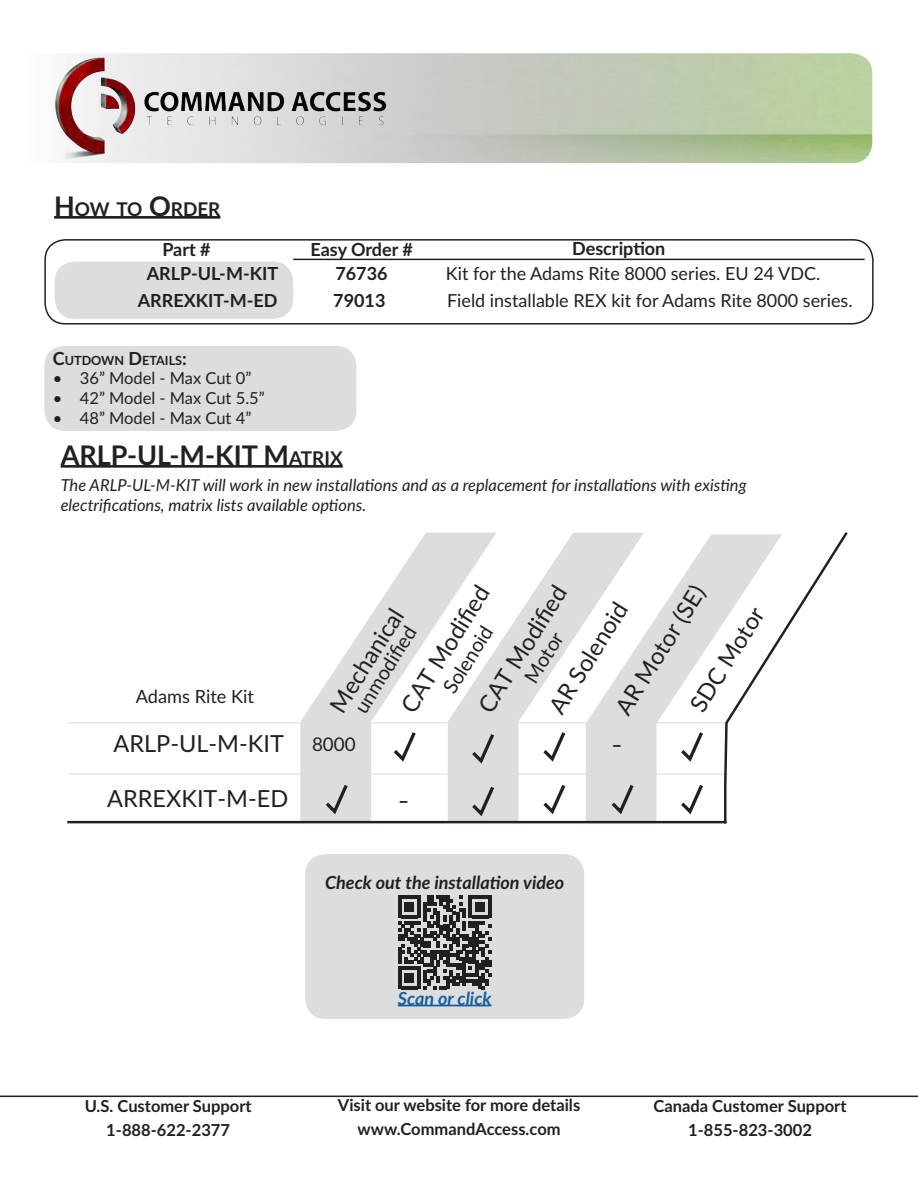
<style>
.page{position:relative;width:918px;height:1188px;background:#fff}
.page>*{position:absolute;margin:0;border:0;box-sizing:border-box;transform-origin:0 0}
.t1{font:700 27px "Lato";color:#231f20}
.t2{font:23.55px "Lato";color:#231f20}
.t3{font:19.8px "Lato";color:#231f20}
.t4{font:700 18.9px "Lato";color:#231f20}
.t5{font:18.15px "Lato";color:#231f20}
.t6{font:18px "Lato";color:#231f20}
.t7{font:700 18px "Lato";color:#231f20}
.t8{font:italic 700 18px "Lato";color:#231f20}
.t9{font:italic 700 18px "Lato";color:#175d9e}
.t10{font:italic 16.5px/19.8px "Lato";color:#231f20}
.t11{font:700 16.5px/24px "Lato";color:#231f20;text-align:center}
.t12{font:16.5px "Lato";color:#231f20}
.t13{font:700 12.6px "Lato";color:#231f20}
.s1{font-size:27px}
.s2{font-size:18px}
.s3{font-size:18.9px}
</style>
<div class="page">
<img style="left:412px;top:53px;width:460px;height:110px">
<img style="left:55px;top:53px;width:357px;height:110px">
<hr style="left:0;top:1096px;width:918px;height:1px;background:#231f20">
<div style="left:305px;top:854px;width:279px;height:165px;background:#dcdddf;border-radius:20px"></div>
<svg style="left:300px;top:533px;width:148px;height:288px"></svg>
<svg style="left:448px;top:533px;width:196px;height:288px"></svg>
<svg style="left:586px;top:534px;width:137px;height:287px;fill:#dcdddf"></svg>
<hr style="left:67px;top:722px;width:659px;height:1px;background:#dcdddf">
<hr style="left:67px;top:821px;width:659px;height:2px;background:#231f20">
<hr style="left:69px;top:774px;width:659px;height:1px;background:#dcdddf">
<svg style="left:723px;top:532px;width:125px;height:292px"></svg>
<svg style="left:678px;top:729px;width:28px;height:36px"></svg>
<svg style="left:322px;top:781px;width:29px;height:36px"></svg>
<svg style="left:390px;top:729px;width:29px;height:36px"></svg>
<svg style="left:540px;top:729px;width:28px;height:36px"></svg>
<svg style="left:678px;top:781px;width:28px;height:36px"></svg>
<svg style="left:540px;top:781px;width:28px;height:36px"></svg>
<svg style="left:608px;top:781px;width:28px;height:36px"></svg>
<svg style="left:469px;top:730px;width:28px;height:37px"></svg>
<svg style="left:469px;top:783px;width:28px;height:36px"></svg>
<div style="left:55px;top:262px;width:238px;height:57px;background:#dcdddf;border-radius:20px"></div>
<hr style="left:293px;top:259px;width:572px;height:1px;background:#231f20">
<div style="left:44px;top:239px;width:830px;height:86px;border:2px solid #231f20;border-radius:20px"></div>
<hr style="left:61px;top:465px;width:282px;height:3px;background:#231f20">
<hr style="left:54px;top:216px;width:166px;height:3px;background:#231f20">
<hr style="left:398px;top:1005px;width:94px;height:1px;background:#175d9e">
<div style="left:44px;top:346px;width:312px;height:85px;background:#dcdddf;border-radius:20px"></div>
<svg style="left:398px;top:896px;width:93px;height:93px"></svg>
<svg style="left:613px;top:745px;width:8px;height:2px"></svg>
<svg style="left:400px;top:801px;width:8px;height:2px"></svg>
<p class="t4" style="left:54px;top:195px;width:168px"><span class="s1">H</span> OW TO <span class="s1">O</span>RDER</p>
<p class="t7" style="left:311px;top:236px;width:104px">Easy Order #</p>
<p class="t7" style="left:572px;top:235px;width:95px">Description</p>
<p class="t6" style="left:446px;top:261px;width:376px">Kit for the Adams Rite 8000 series. EU 24 VDC.</p>
<p class="t7" style="left:162px;top:236px;width:50px">Part #</p>
<p class="t7" style="left:138px;top:288px;width:141px">ARREXKIT-M-ED</p>
<p class="t7" style="left:333px;top:288px;width:54px">79013</p>
<p class="t6" style="left:447px;top:288px;width:407px">Field installable REX kit for Adams Rite 8000 series.</p>
<p class="t7" style="left:147px;top:260px;width:133px">ARLP-UL-M-KIT</p>
<p class="t7" style="left:335px;top:260px;width:54px">76736</p>
<p class="t13" style="left:53px;top:351px;width:135px"><span class="s2">C</span>UTDOWN <span class="s2">D</span> ETAILS<span class="s2">:</span></p>
<p class="t12" style="left:53px;top:367px;width:200px">• 36” Model - Max Cut 0”</p>
<p class="t12" style="left:53px;top:386px;width:213px">• 42” Model - Max Cut 5.5”</p>
<p class="t12" style="left:53px;top:406px;width:200px">• 48” Model - Max Cut 4”</p>
<p class="t1" style="left:61px;top:435px;width:18px">ARLP</p>
<p class="t1" style="left:127px;top:435px;width:103px">-UL-M-KIT</p>
<p class="t4" style="left:264px;top:444px;width:81px"><span class="s1">M</span>ATRIX</p>
<p class="t10" style="left:61px;top:475px;width:687px">The ARLP-UL-M-KIT will work in new installations and as a replacement for installations with existing electrifications, matrix lists available options.</p>
<p class="t5" style="left:136px;top:684px;width:120px">Adams Rite Kit</p>
<p class="t2" style="left:607px;top:703px;width:149px;rotate:-58deg">AR Motor (SE)</p>
<p class="t2" style="left:470px;top:701px;width:146px;rotate:-58deg">CAT Modifi ed</p>
<p class="t2" style="left:393px;top:701px;width:146px;rotate:-58deg">CAT Modifi ed</p>
<p class="t2" style="left:541px;top:702px;width:128px;rotate:-58deg">AR Solenoid</p>
<p class="t2" style="left:682px;top:700px;width:119px;rotate:-58deg">SDC Motor</p>
<p class="t2" style="left:321px;top:701px;width:119px;rotate:-58deg">Mechanical</p>
<p class="t3" style="left:347px;top:704px;width:100px;rotate:-58deg">unmodifi ed</p>
<p class="t3" style="left:436px;top:684px;width:77px;rotate:-58deg">Solenoid</p>
<p class="t3" style="left:517px;top:673px;width:57px;rotate:-58deg">Motor</p>
<p class="t2" style="left:114px;top:727px;width:244px">ARLP-UL-M-KIT <span class="s3">8000</span></p>
<p class="t2" style="left:107px;top:782px;width:183px">ARREXKIT-M-ED</p>
<p class="t8" style="left:325px;top:869px;width:241px">Check out the installation video</p>
<p class="t11" style="left:85px;top:1093px;width:168px">U.S. Customer Support<br>1-888-622-2377</p>
<p class="t9" style="left:398px;top:985px;width:95px">Scan or click</p>
<p class="t11" style="left:338px;top:1092px;width:244px">Visit our website for more details www.CommandAccess.com</p>
<p class="t11" style="left:654px;top:1093px;width:194px">Canada Customer Support<br>1-855-823-3002</p>
</div>
